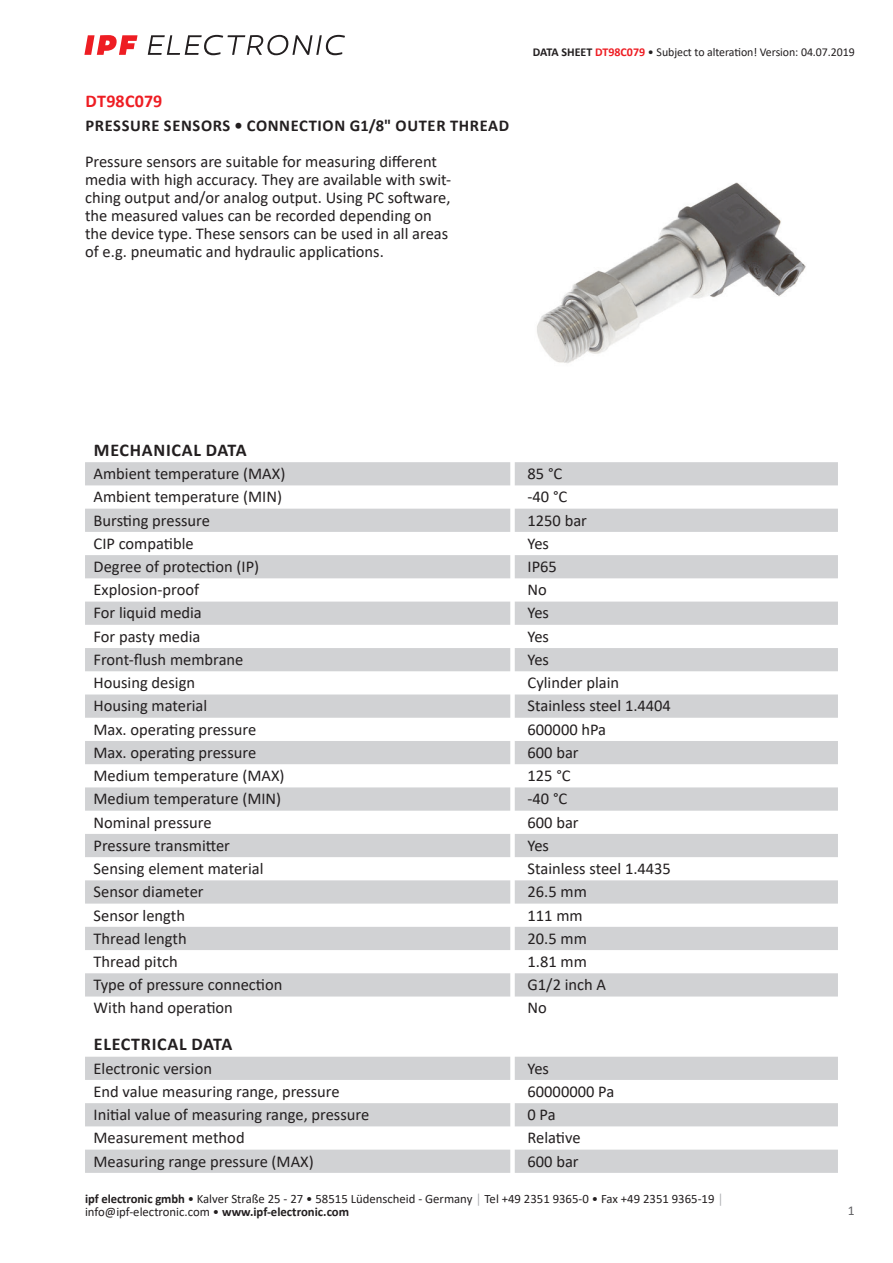
<style>
.page{position:relative;width:893px;height:1263px;background:#fff}
.page>*{position:absolute;margin:0;border:0;box-sizing:border-box;transform-origin:0 0}
.t1{font:700 18px "Calibri";letter-spacing:.04em;color:#231f20}
.t2{font:700 18px "Calibri";letter-spacing:.02em;color:#ee1d23}
.t3{font:16.5px/18px "Calibri";color:#231f20}
.t4{font:700 16.5px "Calibri";letter-spacing:.04em;color:#231f20}
.t5{font:13.5px "Calibri";color:#636366}
.t6{font:12.75px/12.6px "Calibri";color:#231f20}
.t7{font:12px "Calibri";letter-spacing:-.005em;color:#231f20}
.s1{font-weight:700}
.s2{font-weight:700;color:#ee1d23}
.s3{color:#a8a9ad}
</style>
<div class="page">
<svg style="left:148px;top:35px;width:197px;height:20px"></svg>
<svg style="left:84px;top:35px;width:54px;height:20px"></svg>
<svg style="left:85px;top:462px;width:753px;height:534px;fill:#d5d6d8"></svg>
<svg style="left:85px;top:1057px;width:753px;height:116px;fill:#d1d2d4"></svg>
<img style="left:537px;top:182px;width:269px;height:181px">
<p class="t2" style="left:85px;top:88px;width:78px">DT98C079</p>
<p class="t4" style="left:85px;top:114px;width:425px">PRESSURE SENSORS • CONNECTION G1/8" OUTER THREAD</p>
<p class="t3" style="left:85px;top:152px;width:368px">Pressure sensors are suitable for measuring different media with high accuracy. They are available with swit&shy;ching output and/or analog output. Using PC software, the measured values can be recorded depending on the device type. These sensors can be used in all areas of e.g. pneumatic and hydraulic applications.</p>
<p class="t7" style="left:533px;top:44px;width:323px"><span class="s1">DATA SHEET</span> <span class="s2">DT98C079</span> • Subject to alteration! Version: 04.07.2019</p>
<p class="t1" style="left:94px;top:437px;width:154px">MECHANICAL DATA</p>
<p class="t3" style="left:94px;top:464px;width:193px">Ambient temperature (MAX)</p>
<p class="t3" style="left:527px;top:464px;width:36px">85 °C</p>
<p class="t3" style="left:94px;top:487px;width:190px">Ambient temperature (MIN)</p>
<p class="t3" style="left:527px;top:487px;width:41px">-40 °C</p>
<p class="t3" style="left:94px;top:511px;width:118px">Bursting pressure</p>
<p class="t3" style="left:527px;top:511px;width:61px">1250 bar</p>
<p class="t3" style="left:94px;top:534px;width:102px">CIP compatible</p>
<p class="t3" style="left:527px;top:534px;width:23px">Yes</p>
<p class="t3" style="left:94px;top:557px;width:167px">Degree of protection (IP)</p>
<p class="t3" style="left:527px;top:557px;width:31px">IP65</p>
<p class="t3" style="left:94px;top:580px;width:107px">Explosion-proof</p>
<p class="t3" style="left:527px;top:580px;width:21px">No</p>
<p class="t3" style="left:94px;top:603px;width:110px">For liquid media</p>
<p class="t3" style="left:527px;top:603px;width:23px">Yes</p>
<p class="t3" style="left:94px;top:627px;width:108px">For pasty media</p>
<p class="t3" style="left:527px;top:627px;width:23px">Yes</p>
<p class="t3" style="left:94px;top:650px;width:151px">Front-flush membrane</p>
<p class="t3" style="left:527px;top:650px;width:23px">Yes</p>
<p class="t3" style="left:94px;top:673px;width:103px">Housing design</p>
<p class="t3" style="left:527px;top:673px;width:93px">Cylinder plain</p>
<p class="t3" style="left:94px;top:696px;width:115px">Housing material</p>
<p class="t3" style="left:527px;top:696px;width:145px">Stainless steel 1.4404</p>
<p class="t3" style="left:94px;top:720px;width:164px">Max. operating pressure</p>
<p class="t3" style="left:527px;top:720px;width:80px">600000 hPa</p>
<p class="t3" style="left:94px;top:743px;width:164px">Max. operating pressure</p>
<p class="t3" style="left:527px;top:743px;width:53px">600 bar</p>
<p class="t3" style="left:94px;top:766px;width:193px">Medium temperature (MAX)</p>
<p class="t3" style="left:527px;top:766px;width:45px">125 °C</p>
<p class="t3" style="left:94px;top:789px;width:189px">Medium temperature (MIN)</p>
<p class="t3" style="left:527px;top:789px;width:41px">-40 °C</p>
<p class="t3" style="left:94px;top:813px;width:120px">Nominal pressure</p>
<p class="t3" style="left:527px;top:813px;width:53px">600 bar</p>
<p class="t3" style="left:94px;top:836px;width:138px">Pressure transmitter</p>
<p class="t3" style="left:527px;top:836px;width:23px">Yes</p>
<p class="t3" style="left:94px;top:859px;width:171px">Sensing element material</p>
<p class="t3" style="left:527px;top:859px;width:145px">Stainless steel 1.4435</p>
<p class="t3" style="left:94px;top:882px;width:112px">Sensor diameter</p>
<p class="t3" style="left:527px;top:882px;width:61px">26.5 mm</p>
<p class="t3" style="left:94px;top:906px;width:93px">Sensor length</p>
<p class="t3" style="left:527px;top:906px;width:57px">111 mm</p>
<p class="t3" style="left:94px;top:929px;width:95px">Thread length</p>
<p class="t3" style="left:527px;top:929px;width:61px">20.5 mm</p>
<p class="t3" style="left:94px;top:952px;width:86px">Thread pitch</p>
<p class="t3" style="left:527px;top:952px;width:61px">1.81 mm</p>
<p class="t3" style="left:94px;top:975px;width:190px">Type of pressure connection</p>
<p class="t3" style="left:527px;top:975px;width:80px">G1/2 inch A</p>
<p class="t3" style="left:94px;top:998px;width:141px">With hand operation</p>
<p class="t3" style="left:527px;top:998px;width:21px">No</p>
<p class="t1" style="left:94px;top:1032px;width:140px">ELECTRICAL DATA</p>
<p class="t3" style="left:94px;top:1059px;width:120px">Electronic version</p>
<p class="t3" style="left:527px;top:1059px;width:23px">Yes</p>
<p class="t3" style="left:94px;top:1082px;width:248px">End value measuring range, pressure</p>
<p class="t3" style="left:527px;top:1082px;width:88px">60000000 Pa</p>
<p class="t3" style="left:94px;top:1105px;width:277px">Initial value of measuring range, pressure</p>
<p class="t3" style="left:527px;top:1105px;width:30px">0 Pa</p>
<p class="t3" style="left:94px;top:1128px;width:153px">Measurement method</p>
<p class="t3" style="left:527px;top:1128px;width:55px">Relative</p>
<p class="t3" style="left:94px;top:1151px;width:222px">Measuring range pressure (MAX)</p>
<p class="t3" style="left:527px;top:1151px;width:53px">600 bar</p>
<p class="t6" style="left:85px;top:1192px;width:640px"><span class="s1">ipf electronic gmbh</span> • Kalver Straße 25 - 27 • 58515 Lüdenscheid - Germany <span class="s3">│</span> Tel +49 2351 9365-0 • Fax +49 2351 9365-19 <span class="s3">│ </span>info@ipf-electronic.com • <span class="s1">www.ipf-electronic.com</span></p>
<p class="t5" style="left:848px;top:1201px;width:8px">1</p>
</div>
